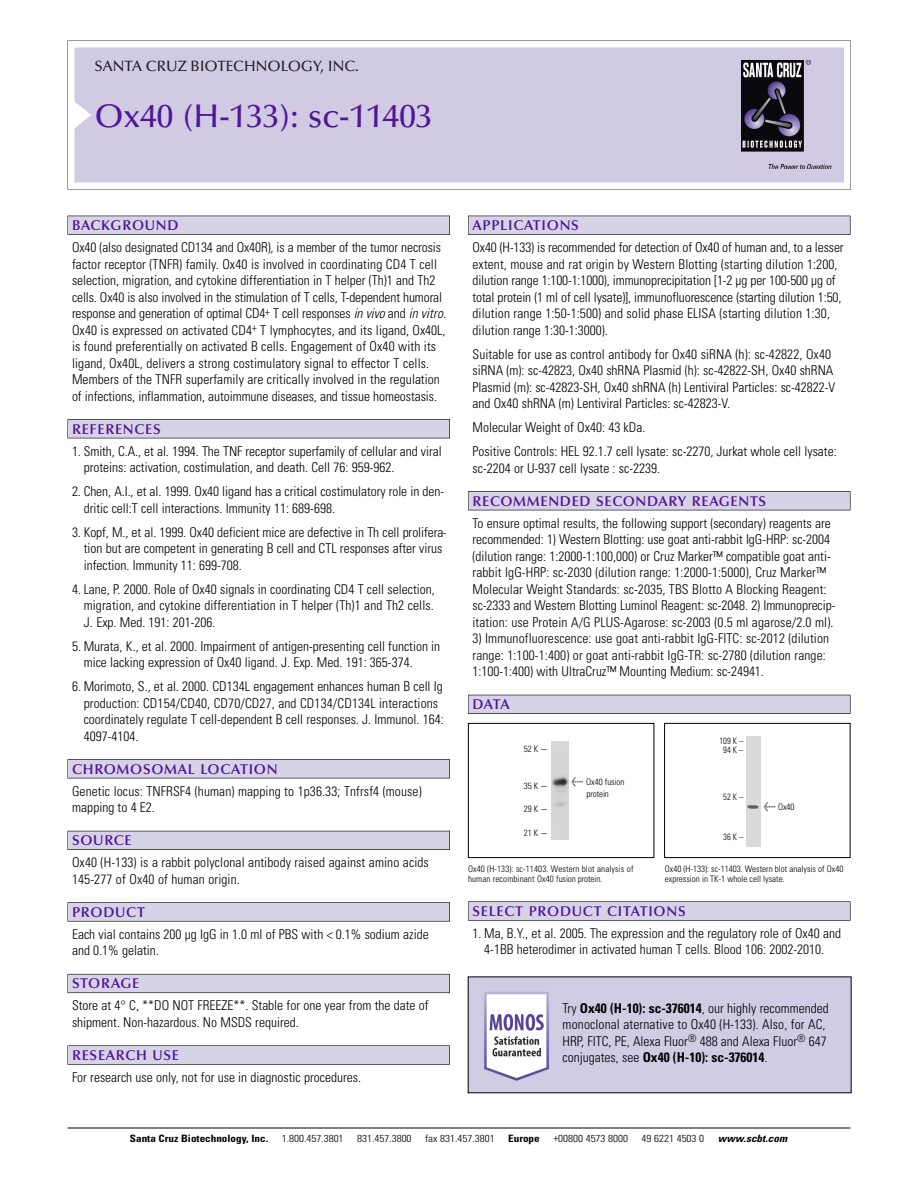
<style>
.page{position:relative;width:918px;height:1188px;background:#fff}
.page>*{position:absolute;margin:0;border:0;box-sizing:border-box;transform-origin:0 0}
.t1{font:500 33px "Optima";color:#511695}
.t2{font:500 15px "Optima";color:#231f20}
.t3{font:600 14.25px "Optima";letter-spacing:.05em;color:#511695}
.t4{font:300 condensed 13.5px/16.5px "Univers";color:#000}
.t5{font:300 condensed 10.2px "Univers";color:#000;scale:1.1 1}
.t6{font:700 condensed 10.2px "Univers";color:#000;scale:1.1 1}
.t7{font:italic 700 condensed 10.2px "Univers";letter-spacing:.005em;color:#000;scale:1.1 1}
.t8{font:300 condensed 9px/10.5px "Univers";color:#000}
.t9{font:300 condensed 9px/9px "Univers";color:#000;text-align:center;scale:.95 1}
.s1{font-style:italic}
.s2{font-family:"Meta Plus";font-weight:400;font-stretch:normal;font-size:10.5px}
.s3{font-weight:700}
</style>
<div class="page">
<svg style="left:68px;top:40px;width:783px;height:149px"></svg>
<div style="left:74px;top:47px;width:770px;height:135px;background:#d1cae3"></div>
<img style="left:741px;top:60px;width:90px;height:108px">
<div style="left:68px;top:216px;width:382px;height:19px;background:#525155"></div>
<div style="left:68px;top:216px;width:381px;height:18px;background:#d7d3e7"></div>
<div style="left:68px;top:419px;width:382px;height:19px;background:#525155"></div>
<div style="left:68px;top:420px;width:381px;height:18px;background:#d7d3e7"></div>
<div style="left:68px;top:759px;width:382px;height:19px;background:#545357"></div>
<div style="left:68px;top:760px;width:381px;height:18px;background:#d7d3e7"></div>
<div style="left:68px;top:831px;width:382px;height:19px;background:#54535a"></div>
<div style="left:68px;top:831px;width:381px;height:18px;background:#d7d3e7"></div>
<svg style="left:68px;top:902px;width:382px;height:20px"></svg>
<div style="left:68px;top:903px;width:381px;height:18px;background:#d7d3e7"></div>
<div style="left:68px;top:974px;width:382px;height:19px;background:#66646e"></div>
<div style="left:68px;top:974px;width:381px;height:18px;background:#d7d3e7"></div>
<div style="left:68px;top:1045px;width:382px;height:20px;background:#616161"></div>
<div style="left:68px;top:1046px;width:381px;height:18px;background:#d7d3e7"></div>
<div style="left:468px;top:216px;width:382px;height:19px;background:#525155"></div>
<div style="left:468px;top:216px;width:382px;height:18px;background:#d7d3e7"></div>
<div style="left:468px;top:491px;width:382px;height:19px;background:#525155"></div>
<div style="left:468px;top:492px;width:382px;height:18px;background:#d7d3e7"></div>
<div style="left:468px;top:695px;width:382px;height:19px;background:#525158"></div>
<div style="left:468px;top:695px;width:382px;height:18px;background:#d7d3e7"></div>
<div style="left:468px;top:901px;width:382px;height:20px;background:#666"></div>
<div style="left:468px;top:902px;width:382px;height:18px;background:#d7d3e7"></div>
<hr style="left:68px;top:1128px;width:782px;height:1px;background:#000">
<div style="left:468px;top:723px;width:186px;height:135px;border:1px solid #000"></div>
<div style="left:664px;top:723px;width:186px;height:135px;border:1px solid #000"></div>
<div style="left:747px;top:736px;width:14px;height:110px;background:#dadada"></div>
<img style="left:551px;top:741px;width:17px;height:99px">
<img style="left:470px;top:978px;width:380px;height:113px">
<p class="t2" style="left:94px;top:61px;width:266px">SANTA CRUZ BIOTECHNOLOGY, INC.</p>
<h1 class="t1" style="left:94px;top:103px;width:339px">Ox40 (H-133): sc-11403</h1>
<p class="t3" style="left:72px;top:219px;width:108px">BACKGROUND</p>
<p class="t4" style="left:72px;top:240px;width:376px">Ox40 (also designated CD134 and Ox40R), is a member of the tumor necrosis factor receptor (TNFR) family. Ox40 is involved in coordinating CD4 T cell selection, migration, and cytokine differentiation in T helper (Th)1 and Th2 cells. Ox40 is also involved in the stimulation of T cells, T-dependent humoral response and generation of optimal CD4<sup>+</sup> T cell responses <span class="s1">in vivo</span> and <span class="s1">in vitro.<br></span>Ox40 is expressed on activated CD4<sup>+</sup> T lymphocytes, and its ligand, Ox40L, is found preferentially on activated B cells. Engagement of Ox40 with its ligand, Ox40L, delivers a strong costimulatory signal to effector T cells.<br>Members of the TNFR superfamily are critically involved in the regulation of infections, inflammation, autoimmune diseases, and tissue homeostasis.</p>
<p class="t3" style="left:72px;top:423px;width:90px">REFERENCES</p>
<p class="t4" style="left:84px;top:444px;width:360px;text-indent:-12px">1. Smith, C.A., et al. 1994. The TNF receptor superfamily of cellular and viral proteins: activation, costimulation, and death. Cell 76: 959-962.</p>
<p class="t4" style="left:84px;top:484px;width:362px;text-indent:-12px">2. Chen, A.I., et al. 1999. Ox40 ligand has a critical costimulatory role in den&shy;dritic cell:T cell interactions. Immunity 11: 689-698.</p>
<p class="t4" style="left:84px;top:525px;width:364px;text-indent:-12px">3. Kopf, M., et al. 1999. Ox40 deficient mice are defective in Th cell prolifera&shy;tion but are competent in generating B cell and CTL responses after virus infection. Immunity 11: 699-708.</p>
<p class="t4" style="left:84px;top:582px;width:353px;text-align:justify;text-indent:-12px">4. Lane, P. 2000. Role of Ox40 signals in coordinating CD4 T cell selection, migration, and cytokine differentiation in T helper (Th)1 and Th2 cells.<br>J. Exp. Med. 191: 201-206.</p>
<p class="t4" style="left:84px;top:639px;width:358px;text-indent:-12px">5. Murata, K., et al. 2000. Impairment of antigen-presenting cell function in mice lacking expression of Ox40 ligand. J. Exp. Med. 191: 365-374.</p>
<p class="t4" style="left:84px;top:679px;width:362px;text-indent:-12px">6. Morimoto, S., et al. 2000. CD134L engagement enhances human B cell Ig production: CD154/CD40, CD70/CD27, and CD134/CD134L interactions coordinately regulate T cell-dependent B cell responses. J. Immunol. 164:<br>4097-4104.</p>
<p class="t3" style="left:72px;top:763px;width:207px">CHROMOSOMAL LOCATION</p>
<p class="t4" style="left:72px;top:784px;width:351px">Genetic locus: TNFRSF4 (human) mapping to 1p36.33; Tnfrsf4 (mouse) mapping to 4 E2.</p>
<p class="t3" style="left:72px;top:835px;width:61px">SOURCE</p>
<p class="t4" style="left:72px;top:855px;width:358px">Ox40 (H-133) is a rabbit polyclonal antibody raised against amino acids<br>145-277 of Ox40 of human origin.</p>
<p class="t3" style="left:72px;top:906px;width:74px">PRODUCT</p>
<p class="t4" style="left:72px;top:927px;width:358px">Each vial contains 200 µg IgG in 1.0 ml of PBS with &lt; 0.1% sodium azide and 0.1% gelatin.</p>
<p class="t3" style="left:72px;top:978px;width:69px">STORAGE</p>
<p class="t4" style="left:72px;top:998px;width:358px">Store at 4° C, **DO NOT FREEZE**. Stable for one year from the date of shipment. Non-hazardous. No MSDS required.</p>
<p class="t3" style="left:72px;top:1049px;width:109px">RESEARCH USE</p>
<p class="t4" style="left:72px;top:1070px;width:290px">For research use only, not for use in diagnostic procedures.</p>
<p class="t3" style="left:473px;top:219px;width:108px">APPLICATIONS</p>
<p class="t4" style="left:473px;top:240px;width:373px">Ox40 (H-133) is recommended for detection of Ox40 of human and, to a lesser extent, mouse and rat origin by Western Blotting (starting dilution 1:200, dilution range 1:100-1:1000), immunoprecipitation [1-2 µg per 100-500 µg of total protein (1 ml of cell lysate)], immunofluorescence (starting dilution 1:50, dilution range 1:50-1:500) and solid phase ELISA (starting dilution 1:30, dilution range 1:30-1:3000).</p>
<p class="t4" style="left:473px;top:347px;width:364px">Suitable for use as control antibody for Ox40 siRNA (h): sc-42822, Ox40 siRNA (m): sc-42823, Ox40 shRNA Plasmid (h): sc-42822-SH, Ox40 shRNA Plasmid (m): sc-42823-SH, Ox40 shRNA (h) Lentiviral Particles: sc-42822-V and Ox40 shRNA (m) Lentiviral Particles: sc-42823-V.</p>
<p class="t4" style="left:473px;top:416px;width:366px;line-height:24px">Molecular Weight of Ox40: 43 kDa.<br>Positive Controls: HEL 92.1.7 cell lysate: sc-2270, Jurkat whole cell lysate:</p>
<p class="t4" style="left:473px;top:461px;width:189px">sc-2204 or U-937 cell lysate : sc-2239.</p>
<p class="t3" style="left:473px;top:495px;width:295px">RECOMMENDED SECONDARY REAGENTS</p>
<p class="t4" style="left:473px;top:516px;width:364px">To ensure optimal results, the following support (secondary) reagents are recommended: 1) Western Blotting: use goat anti-rabbit IgG-HRP: sc-2004 (dilution range: 1:2000-1:100,000) or Cruz Marker™ compatible goat anti&shy;rabbit IgG-HRP: sc-2030 (dilution range: 1:2000-1:5000), Cruz Marker™ Molecular Weight Standards: sc-2035, TBS Blotto A Blocking Reagent: sc-2333 and Western Blotting Luminol Reagent: sc-2048. 2) Immunoprecip&shy;itation: use Protein A/G PLUS-Agarose: sc-2003 (0.5 ml agarose/2.0 ml).</p>
<p class="t4" style="left:473px;top:631px;width:358px">3) Immunofluorescence: use goat anti-rabbit IgG-FITC: sc-2012 (dilution range: 1:100-1:400) or goat anti-rabbit IgG-TR: sc-2780 (dilution range:<br>1:100-1:400) with UltraCruz™ Mounting Medium: sc-24941.</p>
<p class="t3" style="left:473px;top:699px;width:39px">DATA</p>
<p class="t8" style="left:524px;top:745px;width:26px">52K-</p>
<p class="t8" style="left:524px;top:782px;width:26px">35K-</p>
<p class="t8" style="left:524px;top:804px;width:26px">29K-</p>
<p class="t8" style="left:524px;top:828px;width:26px">21K-</p>
<p class="t8" style="left:571px;top:777px;width:55px;line-height:11.7px;text-align:center"><span class="s2">&lt;</span> Ox40 fusion protein</p>
<p class="t9" style="left:720px;top:737px;width:27px">109 K –<br>94K–</p>
<p class="t9" style="left:723px;top:793px;width:23px">52K–</p>
<p class="t9" style="left:723px;top:833px;width:23px">36K–</p>
<p class="t8" style="left:764px;top:802px;width:32px"><span class="s2">&lt;</span> Ox40</p>
<p class="t8" style="left:468px;top:864px;width:167px">Ox40 (H-133): sc-11403. Western blot analysis of human recombinant Ox40 fusion protein.</p>
<p class="t8" style="left:665px;top:864px;width:180px">Ox40 (H-133): sc-11403. Western blot analysis of Ox40 expression in TK-1 whole cell lysate.</p>
<p class="t3" style="left:473px;top:905px;width:215px">SELECT PRODUCT CITATIONS</p>
<p class="t4" style="left:473px;top:926px;width:370px;text-align:center">1. Ma, B.Y., et al. 2005. The expression and the regulatory role of Ox40 and<br>4-1BB heterodimer in activated human T cells. Blood 106: 2002-2010.</p>
<p class="t4" style="left:563px;top:1001px;width:268px">Try <span class="s3">Ox40 (H-10): sc-376014</span>, our highly recommended monoclonal aternative to Ox40 (H-133). Also, for AC, HRP, FITC, PE, Alexa Fluor<sup>®</sup> 488 and Alexa Fluor<sup>®</sup> 647 conjugates, see <span class="s3">Ox40 (H-10): sc-376014</span>.</p>
<p class="t6" style="left:130px;top:1135px;width:127px">Santa Cruz Biotechnology, Inc.</p>
<p class="t5" style="left:282px;top:1135px;width:58px">1.800.457.3801</p>
<p class="t5" style="left:357px;top:1135px;width:51px">831.457.3800</p>
<p class="t5" style="left:425px;top:1135px;width:65px">fax 831.457.3801</p>
<p class="t6" style="left:508px;top:1135px;width:30px">Europe</p>
<p class="t5" style="left:553px;top:1135px;width:69px">+00800 4573 8000</p>
<p class="t5" style="left:642px;top:1135px;width:58px">49 6221 4503 0</p>
<p class="t7" style="left:718px;top:1135px;width:64px">www.scbt.com</p>
</div>
